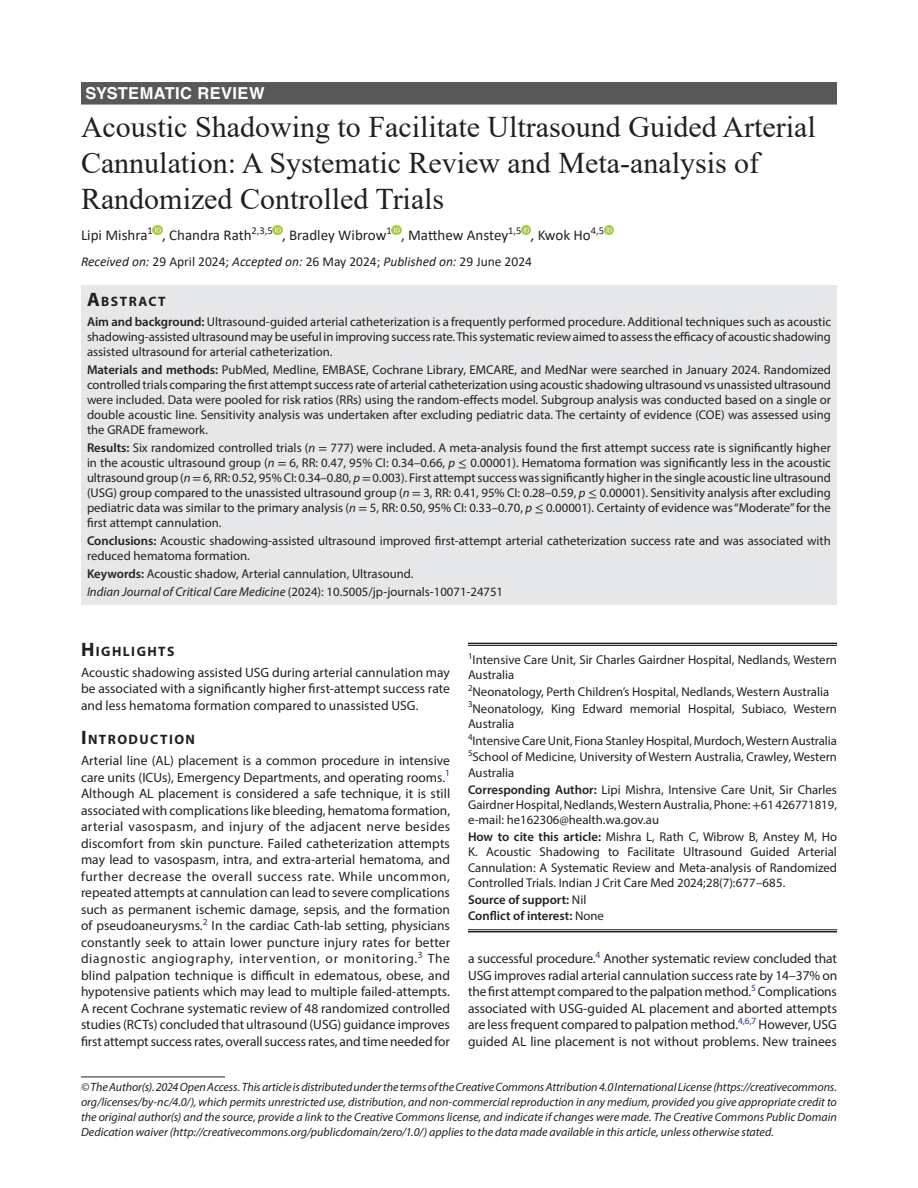
<style>
.page{position:relative;width:918px;height:1188px;background:#fff}
.page>*{position:absolute;margin:0;border:0;box-sizing:border-box;transform-origin:0 0}
.t1{font:30px/36px "Times New Roman";color:#231f20}
.ArticleType{font:700 16.5px "Helvetica LT Std";letter-spacing:.025em;color:#fff}
.AuthorName{font:15px "Calibri";color:#231f20}
.Head-1{font:700 13.65px "Myriad Pro";letter-spacing:.105em;color:#231f20}
.Head-1-first{font:700 13.65px "Myriad Pro";letter-spacing:.105em;color:#231f20}
.AbstractTitle{font:700 13.65px "Myriad Pro";letter-spacing:.105em;color:#231f20}
.Para-NoIndent{font:13.5px/16.5px "Myriad Pro";color:#231f20;text-align:justify}
.PAS_History{font:italic 13.5px "Calibri";color:#231f20}
.Abstract-Para-first{font:12.75px/15px "Myriad Pro";color:#231f20;text-align:justify}
.Affiliation{font:12.75px/15.3px "Myriad Pro";color:#231f20}
.How_to_Cite{font:12.75px/15.3px "Myriad Pro";color:#231f20;text-align:justify}
.Corresponding_Author{font:12.75px/15.3px "Myriad Pro";color:#231f20;text-align:justify}
.JT_DOI{font:12.75px "Myriad Pro";color:#231f20}
.Affiliation-first{font:12.75px/15.3px "Myriad Pro";color:#231f20}
.Keywords{font:12.75px "Myriad Pro";color:#231f20}
.COI{font:600 12.75px "Myriad Pro";color:#231f20}
.Source{font:600 12.75px "Myriad Pro";color:#231f20}
.FootNote{font:italic 12px/15px "Myriad Pro";color:#231f20;text-align:justify}
.s1{font-style:normal}
.s2{font-size:19.5px}
.s3{font-weight:600}
.s4{font-style:italic}
.s5{font-family:"STIX General"}
.s6{font-weight:400}
</style>
<div class="page">
<div style="left:81px;top:82px;width:756px;height:23px;background:#57585a"></div>
<div style="left:81px;top:286px;width:756px;height:25px;background:#e6e7e9"></div>
<div style="left:81px;top:310px;width:756px;height:55px;background:#e6e7e9"></div>
<div style="left:81px;top:358px;width:756px;height:85px;background:#e6e7e9"></div>
<div style="left:81px;top:436px;width:756px;height:100px;background:#e6e7e9"></div>
<div style="left:81px;top:529px;width:756px;height:40px;background:#e6e7e9"></div>
<div style="left:81px;top:562px;width:756px;height:25px;background:#e6e7e9"></div>
<div style="left:81px;top:580px;width:756px;height:25px;background:#e6e7e9"></div>
<svg style="left:153px;top:225px;width:9px;height:9px"></svg>
<svg style="left:273px;top:225px;width:9px;height:9px"></svg>
<svg style="left:392px;top:225px;width:9px;height:9px"></svg>
<svg style="left:521px;top:225px;width:10px;height:9px"></svg>
<svg style="left:604px;top:225px;width:9px;height:9px"></svg>
<hr style="left:81px;top:1077px;width:144px;height:1px;background:#231f20">
<hr style="left:468px;top:643px;width:369px;height:1px;background:#231f20">
<hr style="left:468px;top:645px;width:369px;height:1px;background:#231f20">
<hr style="left:468px;top:929px;width:369px;height:1px;background:#231f20">
<hr style="left:468px;top:931px;width:369px;height:1px;background:#231f20">
<p class="ArticleType" style="left:86px;top:83px;width:181px">SYSTEMATIC REVIEW</p>
<p class="t1" style="left:81px;top:108px;width:736px">Acoustic Shadowing to Facilitate Ultrasound Guided Arterial<br>Cannulation: A Systematic Review and Meta-analysis of<br>Randomized Controlled Trials</p>
<p class="AuthorName" style="left:81px;top:225px;width:525px">Lipi Mishra<sup>1</sup> , Chandra Rath<sup>2,3,5</sup> , Bradley Wibrow<sup>1</sup> , Matthew Anstey<sup>1,5</sup> , Kwok Ho<sup>4,5</sup></p>
<p class="PAS_History" style="left:81px;top:252px;width:453px">Received on: <span class="s1">29 April 2024;</span> Accepted on: <span class="s1">26 May 2024;</span> Published on: <span class="s1">29 June 2024</span></p>
<p class="AbstractTitle" style="left:87px;top:293px;width:80px"><span class="s2">A</span>BSTRACT</p>
<p class="Abstract-Para-first" style="left:87px;top:314px;width:746px"><span class="s3">Aim and background:</span> Ultrasound-guided arterial catheterization is a frequently performed procedure. Additional techniques such as acoustic shadowing-assisted ultrasound may be useful in improving success rate. This systematic review aimed to assess the efficacy of acoustic shadowing assisted ultrasound for arterial catheterization.</p>
<p class="Abstract-Para-first" style="left:87px;top:362px;width:746px"><span class="s3">Materials and methods:</span> PubMed, Medline, EMBASE, Cochrane Library, EMCARE, and MedNar were searched in January 2024. Randomized controlled trials comparing the first attempt success rate of arterial catheterization using acoustic shadowing ultrasound vs unassisted ultrasound were included. Data were pooled for risk ratios (RRs) using the random-effects model. Subgroup analysis was conducted based on a single or double acoustic line. Sensitivity analysis was undertaken after excluding pediatric data. The certainty of evidence (COE) was assessed using the GRADE framework.</p>
<p class="Abstract-Para-first" style="left:87px;top:440px;width:746px"><span class="s3">Results:</span> Six randomized controlled trials (<span class="s4">n</span> <span class="s5">=</span> 777) were included. A meta-analysis found the first attempt success rate is significantly higher in the acoustic ultrasound group (<span class="s4">n</span> <span class="s5">=</span> 6, RR: 0.47, 95% CI: 0.34–0.66, <span class="s4">p</span> <span class="s5">≤</span> 0.00001). Hematoma formation was significantly less in the acoustic ultrasound group (<span class="s4">n</span><span class="s5">=</span> 6, RR: 0.52, 95% CI: 0.34–0.80, <span class="s4">p</span><span class="s5">=</span> 0.003). First attempt success was significantly higher in the single acoustic line ultrasound (USG) group compared to the unassisted ultrasound group (<span class="s4">n</span> <span class="s5">=</span> 3, RR: 0.41, 95% CI: 0.28–0.59, <span class="s4">p</span> <span class="s5">≤</span> 0.00001). Sensitivity analysis after excluding pediatric data was similar to the primary analysis (<span class="s4">n</span> <span class="s5">=</span> 5, RR: 0.50, 95% CI: 0.33–0.70, <span class="s4">p</span> <span class="s5">≤</span> 0.00001). Certainty of evidence was “Moderate” for the first attempt cannulation.</p>
<p class="Abstract-Para-first" style="left:87px;top:533px;width:745px"><span class="s3">Conclusions:</span> Acoustic shadowing-assisted ultrasound improved first-attempt arterial catheterization success rate and was associated with reduced hematoma formation.</p>
<p class="Keywords" style="left:87px;top:566px;width:328px"><span class="s3">Keywords:</span> Acoustic shadow, Arterial cannulation, Ultrasound.</p>
<p class="JT_DOI" style="left:87px;top:584px;width:418px"><span class="s4">Indian Journal of Critical Care Medicine</span> (2024): 10.5005/jp-journals-10071-24751</p>
<p class="Head-1-first" style="left:81px;top:642px;width:95px"><span class="s2">H</span>IGHLIGHTS</p>
<p class="Para-NoIndent" style="left:81px;top:664px;width:371px">Acoustic shadowing assisted USG during arterial cannulation may be associated with a significantly higher first-attempt success rate and less hematoma formation compared to unassisted USG.</p>
<p class="Head-1" style="left:81px;top:731px;width:116px"><span class="s2">I</span> NTRODUCTION</p>
<p class="Para-NoIndent" style="left:81px;top:752px;width:371px">Arterial line (AL) placement is a common procedure in intensive care units (ICUs), Emergency Departments, and operating rooms.<sup>1<br></sup>Although AL placement is considered a safe technique, it is still associated with complications like bleeding, hematoma formation, arterial vasospasm, and injury of the adjacent nerve besides discomfort from skin puncture. Failed catheterization attempts may lead to vasospasm, intra, and extra-arterial hematoma, and further decrease the overall success rate. While uncommon, repeated attempts at cannulation can lead to severe complications such as permanent ischemic damage, sepsis, and the formation of pseudoaneurysms.<sup>2</sup> In the cardiac Cath-lab setting, physicians constantly seek to attain lower puncture injury rates for better diagnostic angiography, intervention, or monitoring.<sup>3</sup> The blind palpation technique is difficult in edematous, obese, and hypotensive patients which may lead to multiple failed-attempts.<br>A recent Cochrane systematic review of 48 randomized controlled studies (RCTs) concluded that ultrasound (USG) guidance improves first attempt success rates, overall success rates, and time needed for</p>
<p class="Affiliation-first" style="left:468px;top:652px;width:370px"><sup>1</sup>Intensive Care Unit, Sir Charles Gairdner Hospital, Nedlands, Western<br>Australia</p>
<p class="Affiliation" style="left:468px;top:684px;width:363px"><sup>2</sup>Neonatology, Perth Children’s Hospital, Nedlands, Western Australia</p>
<p class="Affiliation" style="left:468px;top:700px;width:371px"><sup>3</sup>Neonatology, King Edward memorial Hospital, Subiaco, Western<br>Australia</p>
<p class="Affiliation" style="left:468px;top:733px;width:370px"><sup>4</sup>Intensive Care Unit, Fiona Stanley Hospital, Murdoch, Western Australia</p>
<p class="Affiliation" style="left:468px;top:749px;width:371px"><sup>5</sup>School of Medicine, University of Western Australia, Crawley, Western<br>Australia</p>
<p class="Corresponding_Author" style="left:468px;top:781px;width:371px"><span class="s3">Corresponding Author:</span> Lipi Mishra, Intensive Care Unit, Sir Charles Gairdner Hospital, Nedlands, Western Australia, Phone: <span class="s5">+</span>61 426771819, e-mail: he162306@health.wa.gov.au</p>
<p class="How_to_Cite" style="left:468px;top:829px;width:371px"><span class="s3">How to cite this article:</span> Mishra L, Rath C, Wibrow B, Anstey M, Ho K. Acoustic Shadowing to Facilitate Ultrasound Guided Arterial Cannulation: A Systematic Review and Meta-analysis of Randomized Controlled Trials. Indian J Crit Care Med 2024;28(7):677–685.</p>
<p class="Source" style="left:468px;top:891px;width:120px">Source of support: <span class="s6">Nil</span></p>
<p class="COI" style="left:468px;top:908px;width:137px">Conflict of interest: <span class="s6">None</span></p>
<p class="Para-NoIndent" style="left:468px;top:950px;width:371px">a successful procedure.<sup>4</sup> Another systematic review concluded that USG improves radial arterial cannulation success rate by 14–37% on the first attempt compared to the palpation method.<sup>5</sup> Complications associated with USG-guided AL placement and aborted attempts are less frequent compared to palpation method.<sup>4,6,7</sup> However, USG guided AL line placement is not without problems. New trainees</p>
<p class="FootNote" style="left:81px;top:1079px;width:758px">© The Author(s). 2024 Open Access. This article is distributed under the terms of the Creative Commons Attribution 4.0 International License (https://creativecommons. org/licenses/by-nc/4.0/), which permits unrestricted use, distribution, and non-commercial reproduction in any medium, provided you give appropriate credit to the original author(s) and the source, provide a link to the Creative Commons license, and indicate if changes were made. The Creative Commons Public Domain Dedication waiver (http://creativecommons.org/publicdomain/zero/1.0/) applies to the data made available in this article, unless otherwise stated.</p>
</div>
